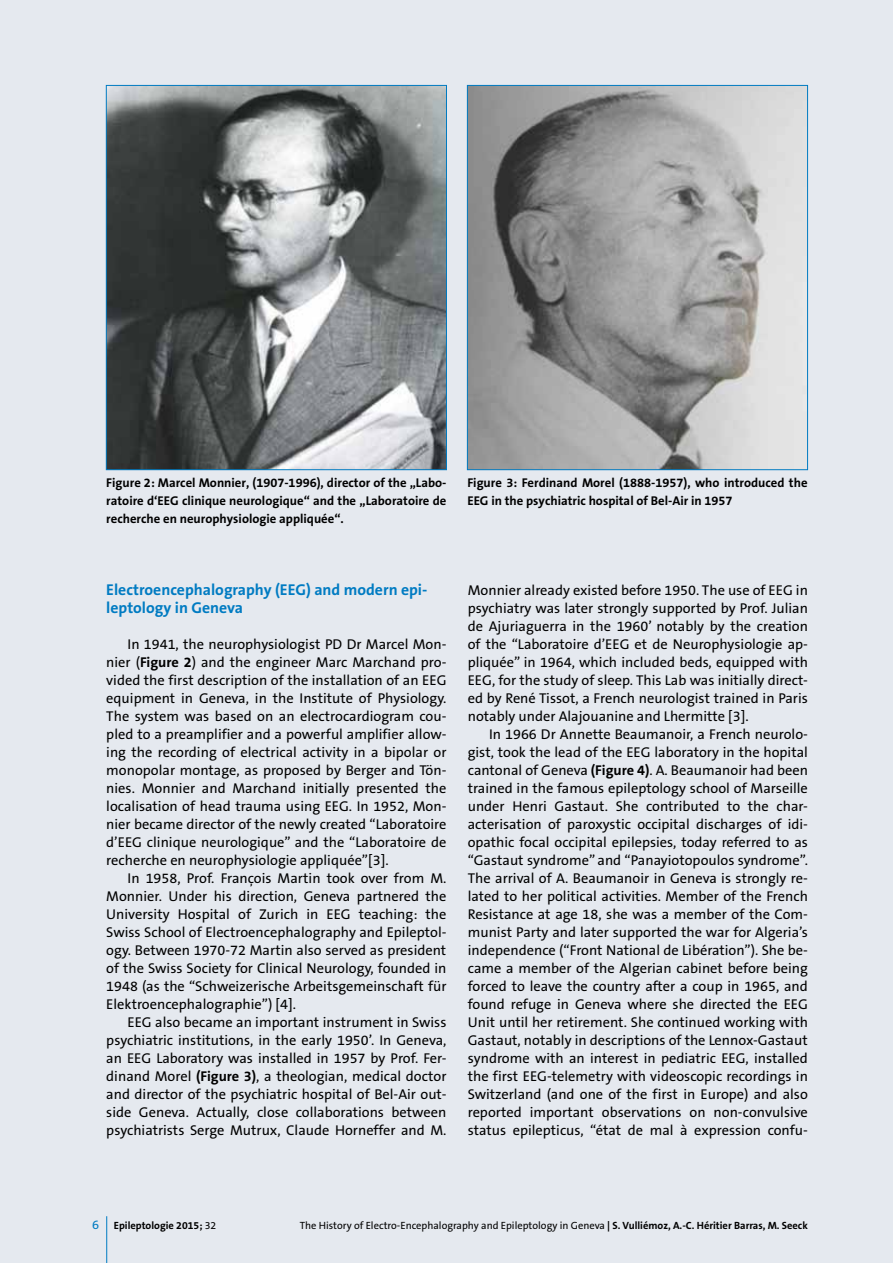
<style>
.page{position:relative;width:893px;height:1263px;background:#e5e9ef}
.page>*{position:absolute;margin:0;border:0;box-sizing:border-box;transform-origin:0 0}
.t1{font:700 15.75px/18px "The Sans B7";color:#007bc2}
.t2{font:14.25px/18px "The Sans B5 Plain";color:#000;text-align:justify}
.t3{font:700 12.75px/18px "The Sans B7";color:#000;text-align:justify}
.t4{font:10.5px "The Sans B5 Plain";color:#000}
.t5{font:700 10.5px "The Sans B7";color:#000}
.s1{font-family:"The Sans B7";font-weight:700}
.s2{font-family:"The Sans B5 Plain";font-weight:400;font-size:12.75px;color:#007bc2}
.s3{font-family:"The Sans B5 Plain";font-weight:400}
</style>
<div class="page">
<hr style="left:106px;top:1216px;width:1px;height:47px;background:#007bc2">
<img style="left:108px;top:87px;width:337px;height:381px">
<div style="left:106px;top:85px;width:341px;height:385px;border:1px solid #007bc2"></div>
<img style="left:469px;top:87px;width:337px;height:381px">
<div style="left:467px;top:85px;width:341px;height:385px;border:1px solid #007bc2"></div>
<p class="t3" style="left:106px;top:474px;width:342px">Figure 2: Marcel Monnier, (1907-1996), director of the „Labo&shy;ratoire d‘EEG clinique neurologique“ and the „Laboratoire de recherche en neurophysiologie appliquée“.</p>
<p class="t3" style="left:467px;top:474px;width:342px">Figure 3: Ferdinand Morel (1888-1957), who introduced the<br>EEG in the psychiatric hospital of Bel-Air in 1957</p>
<p class="t1" style="left:106px;top:581px;width:323px">Electroencephalography (EEG) and modern epi&shy;leptology in Geneva</p>
<p class="t2" style="left:106px;top:636px;width:342px;text-indent:21px">In 1941, the neurophysiologist PD Dr Marcel Mon&shy;nier (<span class="s1">Figure 2</span>) and the engineer Marc Marchand pro&shy;vided the first description of the installation of an EEG equipment in Geneva, in the Institute of Physiology.<br>The system was based on an electrocardiogram cou&shy;pled to a preamplifier and a powerful amplifier allow&shy;ing the recording of electrical activity in a bipolar or monopolar montage, as proposed by Berger and Tön&shy;nies. Monnier and Marchand initially presented the localisation of head trauma using EEG. In 1952, Mon&shy;nier became director of the newly created “Laboratoire d’EEG clinique neurologique” and the “Laboratoire de recherche en neurophysiologie appliquée”[3].</p>
<p class="t2" style="left:106px;top:870px;width:342px;text-indent:21px">In 1958, Prof. François Martin took over from M.<br>Monnier. Under his direction, Geneva partnered the University Hospital of Zurich in EEG teaching: the Swiss School of Electroencephalography and Epileptol&shy;ogy. Between 1970-72 Martin also served as president of the Swiss Society for Clinical Neurology, founded in 1948 (as the “Schweizerische Arbeitsgemeinschaft für Elektroencephalographie”) [4].</p>
<p class="t2" style="left:106px;top:1014px;width:342px;text-indent:21px">EEG also became an important instrument in Swiss psychiatric institutions, in the early 1950’. In Geneva, an EEG Laboratory was installed in 1957 by Prof. Fer&shy;dinand Morel <span class="s1">(Figure 3)</span>, a theologian, medical doctor and director of the psychiatric hospital of Bel-Air out&shy;side Geneva. Actually, close collaborations between psychiatrists Serge Mutrux, Claude Horneffer and M.</p>
<p class="t2" style="left:468px;top:582px;width:342px">Monnier already existed before 1950. The use of EEG in psychiatry was later strongly supported by Prof. Julian de Ajuriaguerra in the 1960’ notably by the creation of the “Laboratoire d’EEG et de Neurophysiologie ap&shy;pliquée” in 1964, which included beds, equipped with EEG, for the study of sleep. This Lab was initially direct&shy;ed by René Tissot, a French neurologist trained in Paris notably under Alajouanine and Lhermitte [3].</p>
<p class="t2" style="left:468px;top:726px;width:342px;text-indent:21px">In 1966 Dr Annette Beaumanoir, a French neurolo&shy;gist, took the lead of the EEG laboratory in the hopital cantonal of Geneva <span class="s1">(Figure 4)</span>. A. Beaumanoir had been trained in the famous epileptology school of Marseille under Henri Gastaut. She contributed to the char&shy;acterisation of paroxystic occipital discharges of idi&shy;opathic focal occipital epilepsies, today referred to as “Gastaut syndrome” and “Panayiotopoulos syndrome”.<br>The arrival of A. Beaumanoir in Geneva is strongly re&shy;lated to her political activities. Member of the French Resistance at age 18, she was a member of the Com&shy;munist Party and later supported the war for Algeria’s independence (“Front National de Libération”). She be&shy;came a member of the Algerian cabinet before being forced to leave the country after a coup in 1965, and found refuge in Geneva where she directed the EEG Unit until her retirement. She continued working with Gastaut, notably in descriptions of the Lennox-Gastaut syndrome with an interest in pediatric EEG, installed the first EEG-telemetry with videoscopic recordings in Switzerland (and one of the first in Europe) and also reported important observations on non-convulsive status epilepticus, “état de mal à expression confu-</p>
<p class="t5" style="left:92px;top:1220px;width:126px"><span class="s2">6</span> Epileptologie 2015; <span class="s3">32</span></p>
<p class="t4" style="left:300px;top:1220px;width:510px">The History of Electro-Encephalography and Epileptology in Geneva <span class="s1">| S. Vulliémoz, A.-C. Héritier Barras, M. Seeck</span></p>
</div>
